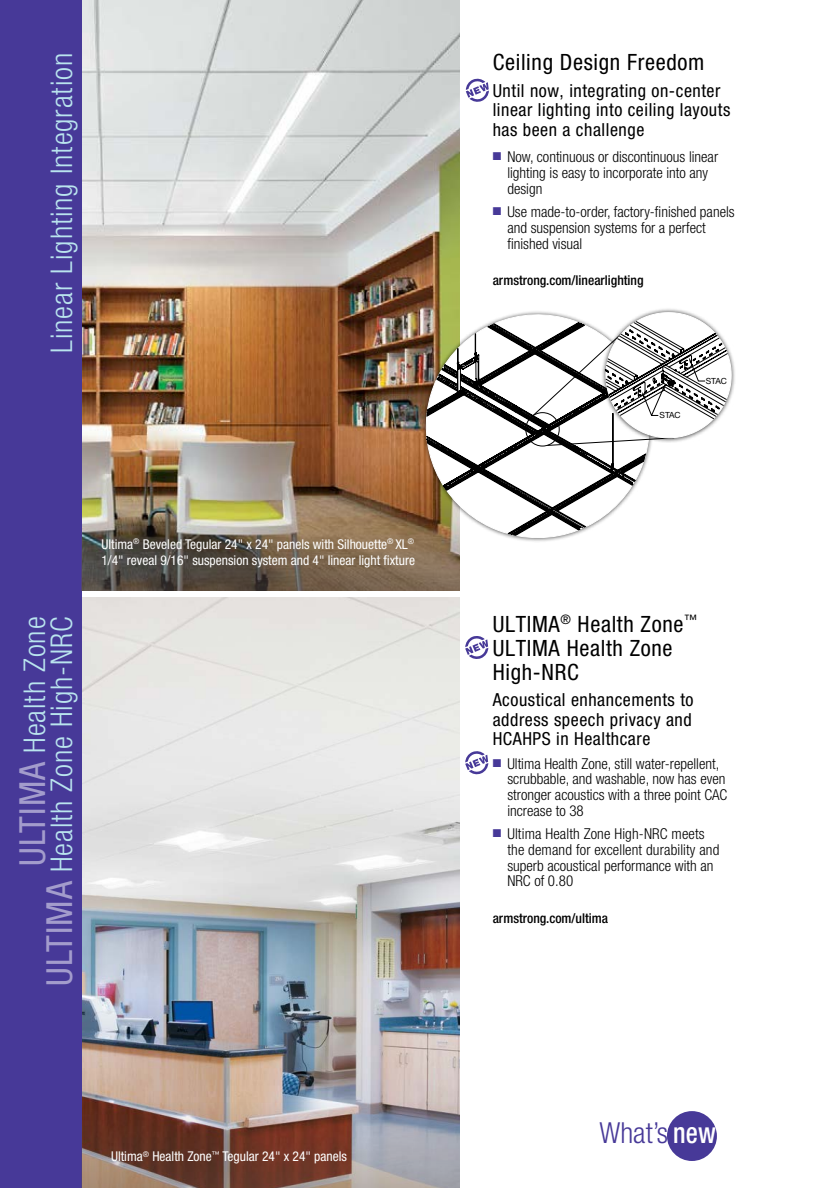
<style>
.page{position:relative;width:824px;height:1188px;background:#fff}
.page>*{position:absolute;margin:0;border:0;box-sizing:border-box;transform-origin:0 0}
.t1{font:300 condensed 30px/27px "Helvetica Neue LT Std";letter-spacing:.03em;color:#b9e4ee;text-align:right}
.t2{font:300 condensed 28.95px "Helvetica Neue LT Std";color:#473998}
.t3{font:condensed 22.5px/24px "Helvetica Neue LT Std";letter-spacing:.03em;color:#000}
.t4{font:condensed 18px/19.5px "Helvetica Neue LT Std";letter-spacing:.03em;color:#000}
.t5{font:300 condensed 15px/15.8px "Helvetica Neue LT Std";color:#000}
.t6{font:condensed 13.5px/15.8px "Helvetica Neue LT Std";color:#fff}
.t7{font:500 condensed 13.5px "Helvetica Neue LT Std";color:#000}
.t8{font:8.4px "Helvetica Neue LT Std";color:#000}
.t9{font:4.95px "Helvetica Neue LT Std";color:#000}
.s1{font-weight:400;font-size:36px;color:#a39ccc}
.s2{color:#473998}
.s3{font-size:8.4px}
.s4{font-weight:500;color:#fff}
</style>
<div class="page">
<svg style="left:466px;top:79px;width:23px;height:23px"></svg>
<svg style="left:465px;top:636px;width:23px;height:23px"></svg>
<svg style="left:465px;top:751px;width:23px;height:23px"></svg>
<img style="left:81px;top:597px;width:378px;height:483px">
<img style="left:81px;top:0;width:378px;height:512px">
<div style="left:0;top:0;width:81px;height:1188px;background:#473998"></div>
<svg style="left:81px;top:512px;width:378px;height:79px;background:#776955"></svg>
<svg style="left:81px;top:1080px;width:378px;height:108px;background:#937972"></svg>
<div style="left:421px;top:310px;width:233px;height:232px;background:#000;opacity:.75"></div>
<svg style="left:426px;top:306px;width:228px;height:232px"></svg>
<div style="left:600px;top:308px;width:136px;height:135px;background:#000;opacity:.75"></div>
<svg style="left:426px;top:312px;width:306px;height:224px"></svg>
<div style="left:667px;top:1111px;width:49px;height:50px;background:#473998;border-radius:50%"></div>
<h1 class="t1" style="left:48px;top:353px;width:301px;rotate:-90deg">Linear Lighting Integration</h1>
<h1 class="t1" style="left:21px;top:986px;width:371px;rotate:-90deg"><span class="s1">ULTIMA</span> Health Zone<br><span class="s1">ULTIMA</span> Health Zone High-NRC</h1>
<p class="t6" style="left:101px;top:536px;width:315px">Ultima<sup>®</sup> Beveled Tegular 24" x 24" panels with Silhouette<sup>®</sup> XL<sup>®<br></sup>1/4" reveal 9/16" suspension system and 4" linear light fixture</p>
<p class="t6" style="left:111px;top:1149px;width:237px">Ultima<sup>®</sup> Health Zone<sup>™</sup> Tegular 24" x 24" panels</p>
<h3 class="t3" style="left:492px;top:50px;width:213px">Ceiling Design Freedom</h3>
<p class="t4" style="left:492px;top:81px;width:239px">Until now, integrating on-center linear lighting into ceiling layouts has been a challenge</p>
<p class="t5" style="left:507px;top:149px;width:212px;text-indent:-15px"><span class="s2">■</span> Now, continuous or discontinuous linear lighting is easy to incorporate into any design</p>
<p class="t5" style="left:507px;top:204px;width:229px;text-indent:-15px"><span class="s2">■</span> Use made-to-order, factory-finished panels and suspension systems for a perfect finished visual</p>
<p class="t7" style="left:492px;top:273px;width:152px">armstrong.com/linearlighting</p>
<p class="t8" style="left:659px;top:410px;width:23px">STAC</p>
<p class="t9" style="left:700px;top:377px;width:28px">STAC<span class="s3">STAC</span></p>
<h3 class="t3" style="left:492px;top:611px;width:206px">ULTIMA<sup>®</sup> Health Zone<sup>™<br></sup>ULTIMA Health Zone<br>High-NRC</h3>
<p class="t4" style="left:492px;top:690px;width:202px;text-align:justify">Acoustical enhancements to address speech privacy and HCAHPS in Healthcare</p>
<p class="t5" style="left:507px;top:755px;width:221px;text-indent:-15px"><span class="s2">■</span> Ultima Health Zone, still water-repellent, scrubbable, and washable, now has even stronger acoustics with a three point CAC increase to 38</p>
<p class="t5" style="left:507px;top:826px;width:213px;text-indent:-15px"><span class="s2">■</span> Ultima Health Zone High-NRC meets the demand for excellent durability and superb acoustical performance with an<br>NRC of 0.80</p>
<p class="t7" style="left:492px;top:910px;width:117px">armstrong.com/ultima</p>
<h2 class="t2" style="left:599px;top:1116px;width:118px">What’s <span class="s4">new</span></h2>
</div>
